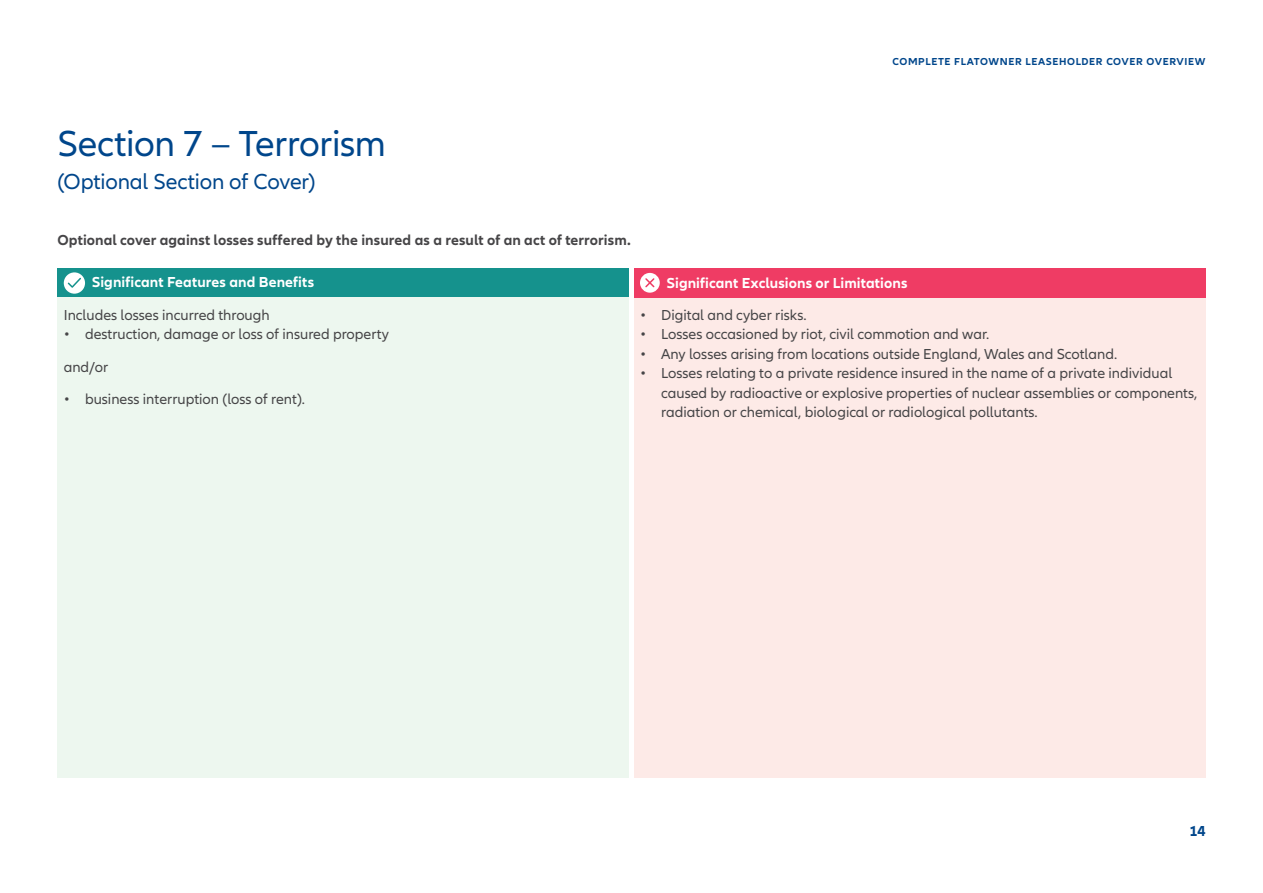
<style>
.page{position:relative;width:1263px;height:893px;background:#fff}
.page>*{position:absolute;margin:0;border:0;box-sizing:border-box;transform-origin:0 0}
.t1{font:37.5px "Allianz Neo";letter-spacing:-.01em;color:#00468b}
.t2{font:22.5px "Allianz Neo";letter-spacing:-.01em;color:#00468b}
.t3{font:15px/19.5px "Allianz Neo";color:#464547}
.t4{font:700 15px "Allianz Neo";letter-spacing:.005em;color:#464547}
.t5{font:700 15px "Allianz Neo";letter-spacing:.005em;color:#fff}
.t6{font:700 15px "Allianz Neo";color:#00468b}
.t7{font:700 10.5px "Allianz Neo";letter-spacing:.06em;color:#00468b}
</style>
<div class="page">
<div style="left:634px;top:298px;width:571px;height:480px;background:#fdeae7"></div>
<div style="left:57px;top:268px;width:572px;height:30px;background:#15928d"></div>
<svg style="left:64px;top:272px;width:21px;height:22px"></svg>
<svg style="left:66px;top:276px;width:16px;height:13px"></svg>
<div style="left:634px;top:268px;width:571px;height:30px;background:#ef3c64"></div>
<div style="left:640px;top:273px;width:20px;height:20px;background:#fff;border-radius:50%"></div>
<svg style="left:645px;top:278px;width:10px;height:10px"></svg>
<div style="left:57px;top:298px;width:572px;height:480px;background:#edf7ef"></div>
<h1 class="t1" style="left:57px;top:122px;width:330px">Section 7 – Terrorism</h1>
<h2 class="t2" style="left:57px;top:169px;width:260px">(Optional Section of Cover)</h2>
<p class="t4" style="left:57px;top:232px;width:575px">Optional cover against losses suffered by the insured as a result of an act of terrorism.</p>
<p class="t7" style="left:892px;top:56px;width:314px">COMPLETE FLATOWNER LEASEHOLDER COVER OVERVIEW</p>
<p class="t5" style="left:92px;top:273px;width:224px">Significant Features and Benefits</p>
<p class="t5" style="left:666px;top:274px;width:242px">Significant Exclusions or Limitations</p>
<p class="t3" style="left:64px;top:305px;width:207px">Includes losses incurred through</p>
<p class="t3" style="left:64px;top:319px;width:327px;line-height:32.2px">• destruction, damage or loss of insured property and/or</p>
<p class="t3" style="left:64px;top:389px;width:243px">• business interruption (loss of rent).</p>
<p class="t3" style="left:640px;top:305px;width:168px">• Digital and cyber risks.</p>
<p class="t3" style="left:640px;top:325px;width:351px">• Losses occasioned by riot, civil commotion and war.</p>
<p class="t3" style="left:640px;top:344px;width:479px">• Any losses arising from locations outside England, Wales and Scotland.</p>
<p class="t3" style="left:661px;top:364px;width:538px;text-indent:-21px">• Losses relating to a private residence insured in the name of a private individual caused by radioactive or explosive properties of nuclear assemblies or components, radiation or chemical, biological or radiological pollutants.</p>
<p class="t6" style="left:1189px;top:822px;width:18px">14</p>
</div>
